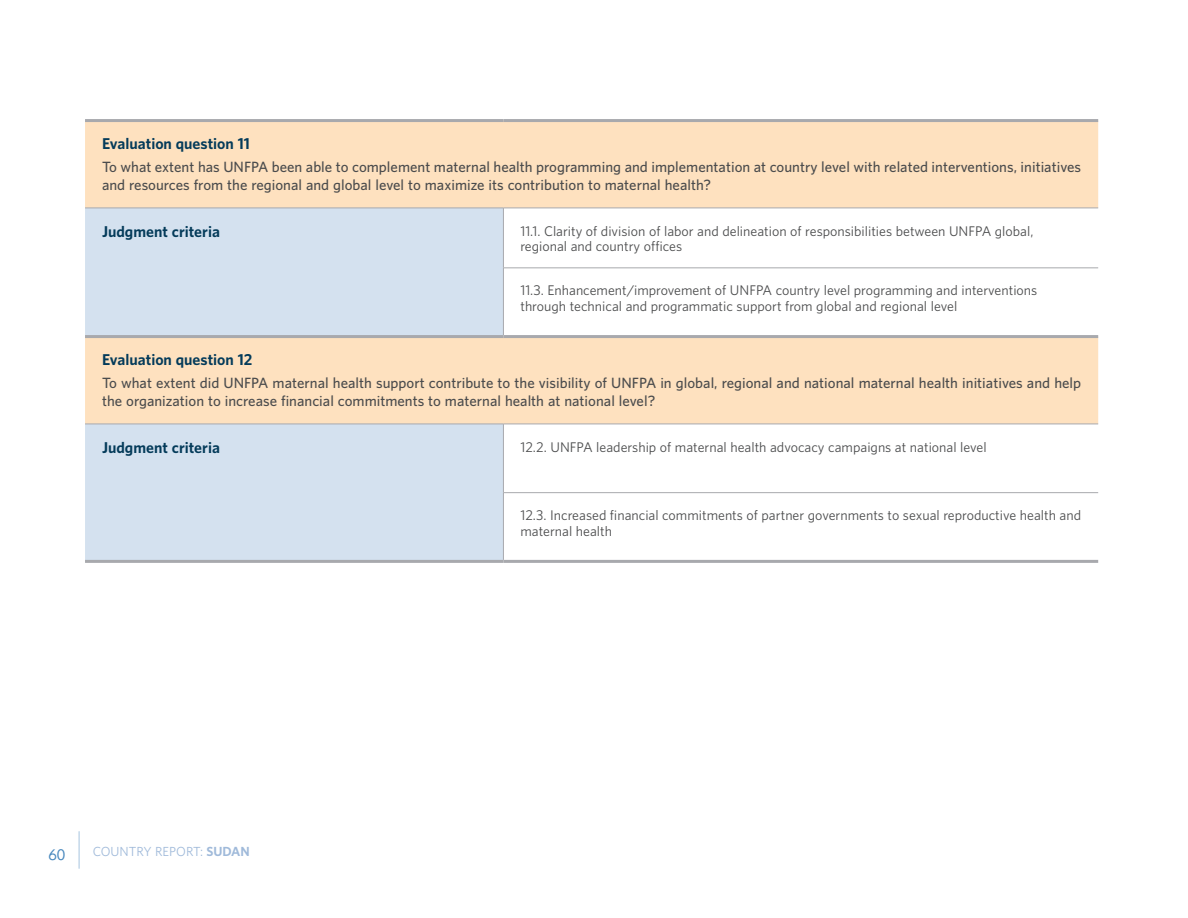
<style>
.page{position:relative;width:1188px;height:918px;background:#fff}
.page>*{position:absolute;margin:0;border:0;box-sizing:border-box;transform-origin:0 0}
.t1{font:15px "A Metro";color:#4a89be}
.table_content_headli{font:700 14.25px "UNFPA";color:#043b5a}
.table_content_text01{font:600 13.5px/18px "UNFPA";color:#4b4c4d}
.table_content_text02{font:12.75px/15.3px "UNFPA Text";color:#4b4c4d}
.t2{font:12px "UNFPA Text";color:#a0bada}
.s1{font-family:"UNFPA";font-weight:700}
</style>
<div class="page">
<hr style="left:79px;top:831px;width:1px;height:38px;background:#4a89be">
<svg style="left:85px;top:122px;width:1013px;height:302px;fill:#fee1bf"></svg>
<svg style="left:85px;top:209px;width:418px;height:351px;background:#dee0e3"></svg>
<hr style="left:85px;top:424px;width:418px;height:1px;background:#a8a9ad">
<hr style="left:503px;top:424px;width:595px;height:1px;background:#a8a9ad">
<hr style="left:503px;top:424px;width:1px;height:68px;background:#a8a9ad">
<hr style="left:503px;top:492px;width:595px;height:1px;background:#a8a9ad">
<hr style="left:503px;top:493px;width:1px;height:67px;background:#a8a9ad">
<hr style="left:85px;top:560px;width:418px;height:3px;background:#a8a9ad">
<hr style="left:503px;top:560px;width:595px;height:3px;background:#a8a9ad">
<hr style="left:503px;top:208px;width:1px;height:60px;background:#a8a9ad">
<hr style="left:503px;top:268px;width:595px;height:1px;background:#a8a9ad">
<hr style="left:503px;top:268px;width:1px;height:67px;background:#a8a9ad">
<hr style="left:85px;top:119px;width:418px;height:3px;background:#a8a9ad">
<hr style="left:503px;top:119px;width:595px;height:3px;background:#a8a9ad">
<hr style="left:85px;top:208px;width:418px;height:1px;background:#a8a9ad">
<hr style="left:503px;top:208px;width:595px;height:1px;background:#a8a9ad">
<hr style="left:85px;top:335px;width:418px;height:3px;background:#a8a9ad">
<hr style="left:503px;top:335px;width:595px;height:3px;background:#a8a9ad">
<p class="table_content_headli" style="left:102px;top:135px;width:149px">Evaluation question 11</p>
<p class="table_content_text01" style="left:102px;top:157px;width:981px">To what extent has UNFPA been able to complement maternal health programming and implementation at country level with related interventions, initiatives and resources from the regional and global level to maximize its contribution to maternal health?</p>
<p class="table_content_headli" style="left:102px;top:222px;width:119px">Judgment criteria</p>
<p class="table_content_text02" style="left:520px;top:223px;width:514px">11.1. Clarity of division of labor and delineation of responsibilities between UNFPA global, regional and country offices</p>
<p class="table_content_text02" style="left:520px;top:283px;width:518px">11.3. Enhancement/improvement of UNFPA country level programming and interventions through technical and programmatic support from global and regional level</p>
<p class="table_content_headli" style="left:102px;top:351px;width:152px">Evaluation question 12</p>
<p class="table_content_text01" style="left:102px;top:373px;width:981px">To what extent did UNFPA maternal health support contribute to the visibility of UNFPA in global, regional and national maternal health initiatives and help the organization to increase financial commitments to maternal health at national level?</p>
<p class="table_content_headli" style="left:102px;top:438px;width:119px">Judgment criteria</p>
<p class="table_content_text02" style="left:520px;top:439px;width:468px">12.2. UNFPA leadership of maternal health advocacy campaigns at national level</p>
<p class="t1" style="left:48px;top:845px;width:19px">60</p>
<p class="t2" style="left:93px;top:843px;width:159px">COUNTRY REPORT: <span class="s1">SUDAN</span></p>
<p class="table_content_text02" style="left:520px;top:507px;width:562px">12.3. Increased financial commitments of partner governments to sexual reproductive health and maternal health</p>
</div>
